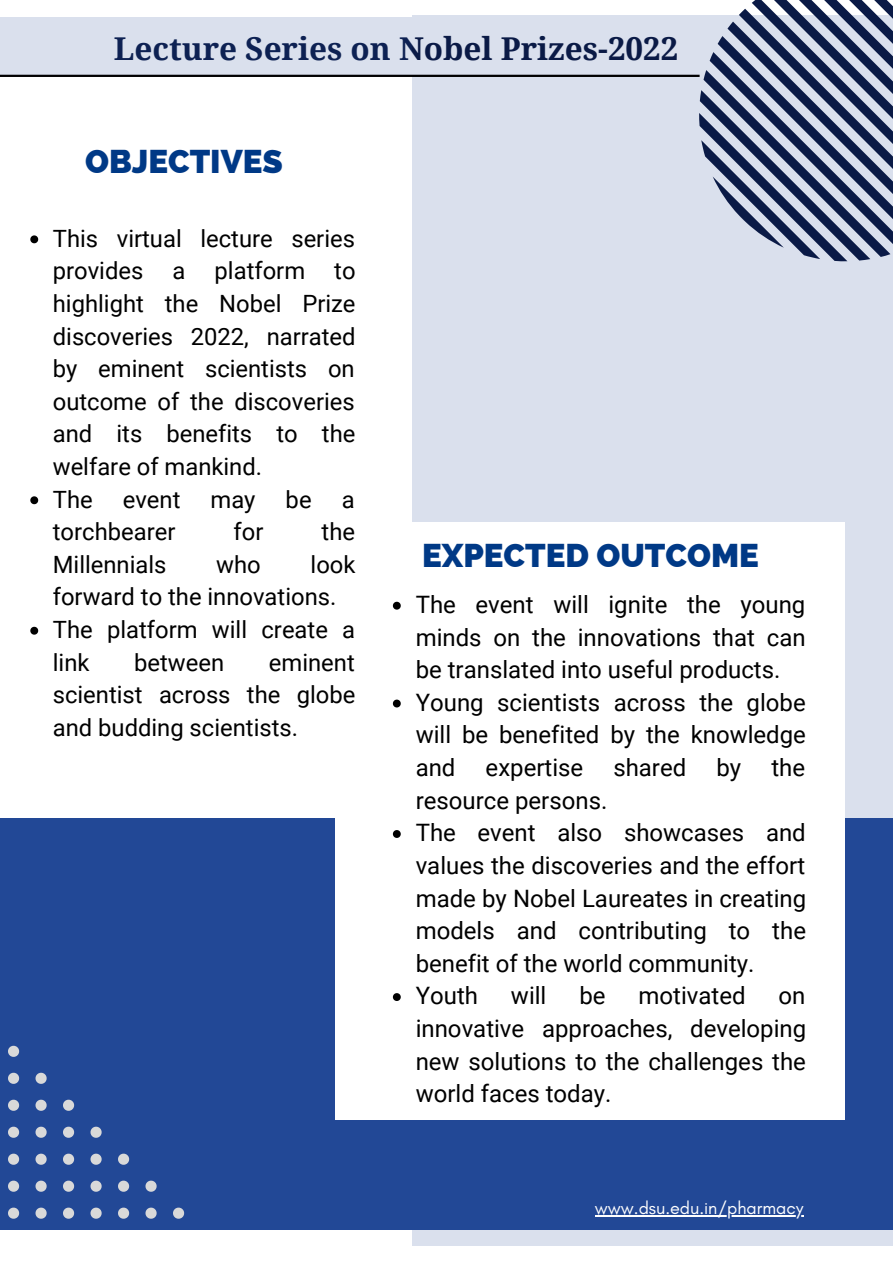
<style>
.page{position:relative;width:893px;height:1264px;background:#fff}
.page>*{position:absolute;margin:0;border:0;box-sizing:border-box;transform-origin:0 0}
.t1{font:800 33px "Raleway";color:#003986}
.t2{font:700 31.5px "Noto Serif";color:#0a1a46}
.t3{font:24px/32.5px "Roboto";color:#000}
.t4{font:23.85px/32.5px "Roboto";color:#000}
.t5{font:18px "Glacial Indifference";color:#fff}
</style>
<div class="page">
<div style="left:412px;top:16px;width:480px;height:1229px;background:#dae0ed"></div>
<div style="left:0;top:818px;width:892px;height:411px;background:#224896"></div>
<div style="left:335px;top:522px;width:510px;height:597px;background:#fff"></div>
<svg style="left:699px;top:0;width:193px;height:261px"></svg>
<svg style="left:8px;top:1045px;width:11px;height:11px"></svg>
<svg style="left:8px;top:1072px;width:11px;height:11px"></svg>
<svg style="left:35px;top:1072px;width:12px;height:11px"></svg>
<svg style="left:8px;top:1099px;width:11px;height:11px"></svg>
<svg style="left:35px;top:1099px;width:12px;height:11px"></svg>
<svg style="left:63px;top:1099px;width:11px;height:11px"></svg>
<svg style="left:8px;top:1126px;width:11px;height:11px"></svg>
<svg style="left:35px;top:1126px;width:12px;height:11px"></svg>
<svg style="left:63px;top:1126px;width:11px;height:11px"></svg>
<svg style="left:90px;top:1126px;width:12px;height:11px"></svg>
<svg style="left:8px;top:1153px;width:11px;height:11px"></svg>
<svg style="left:35px;top:1153px;width:12px;height:11px"></svg>
<svg style="left:63px;top:1153px;width:11px;height:11px"></svg>
<svg style="left:90px;top:1153px;width:12px;height:11px"></svg>
<svg style="left:118px;top:1153px;width:11px;height:11px"></svg>
<svg style="left:8px;top:1180px;width:11px;height:11px"></svg>
<svg style="left:35px;top:1180px;width:12px;height:11px"></svg>
<svg style="left:63px;top:1180px;width:11px;height:11px"></svg>
<svg style="left:90px;top:1180px;width:12px;height:11px"></svg>
<svg style="left:118px;top:1180px;width:11px;height:11px"></svg>
<svg style="left:145px;top:1180px;width:12px;height:11px"></svg>
<svg style="left:8px;top:1207px;width:11px;height:11px"></svg>
<svg style="left:35px;top:1207px;width:12px;height:11px"></svg>
<svg style="left:63px;top:1207px;width:11px;height:11px"></svg>
<svg style="left:90px;top:1207px;width:12px;height:11px"></svg>
<svg style="left:118px;top:1207px;width:11px;height:11px"></svg>
<svg style="left:145px;top:1207px;width:12px;height:11px"></svg>
<svg style="left:173px;top:1207px;width:11px;height:11px"></svg>
<svg style="left:30px;top:235px;width:8px;height:8px"></svg>
<svg style="left:30px;top:496px;width:8px;height:8px"></svg>
<svg style="left:30px;top:626px;width:8px;height:8px"></svg>
<svg style="left:393px;top:601px;width:8px;height:8px"></svg>
<svg style="left:393px;top:699px;width:8px;height:8px"></svg>
<svg style="left:393px;top:830px;width:8px;height:8px"></svg>
<svg style="left:393px;top:993px;width:8px;height:8px"></svg>
<div style="left:0;top:17px;width:412px;height:59px;background:#dae0ed"></div>
<hr style="left:594px;top:1215px;width:209px;height:1px;background:#fff">
<hr style="left:0;top:75px;width:699px;height:2px;background:#000">
<h2 class="t2" style="left:114px;top:26px;width:566px">Lecture Series on Nobel Prizes-2022</h2>
<h1 class="t1" style="left:85px;top:142px;width:199px">OBJECTIVES</h1>
<p class="t4" style="left:53px;top:222px;width:304px">This virtual lecture series provides a platform to highlight the Nobel Prize discoveries 2022, narrated by eminent scientists on outcome of the discoveries and its benefits to the welfare of mankind.<br>The</p>
<p class="t4" style="left:123px;top:483px;width:59px">event</p>
<p class="t4" style="left:210px;top:483px;width:47px">may</p>
<p class="t4" style="left:285px;top:483px;width:27px">be</p>
<p class="t4" style="left:341px;top:483px;width:14px">a</p>
<p class="t4" style="left:53px;top:516px;width:124px">torchbearer</p>
<p class="t4" style="left:233px;top:516px;width:31px">for</p>
<p class="t4" style="left:321px;top:516px;width:35px">the</p>
<p class="t4" style="left:53px;top:548px;width:115px">Millennials</p>
<p class="t4" style="left:216px;top:548px;width:46px">who</p>
<p class="t4" style="left:53px;top:548px;width:304px;text-indent:258px">look forward to the innovations.<br>The platform will create a link</p>
<p class="t4" style="left:134px;top:646px;width:91px">between</p>
<p class="t4" style="left:53px;top:646px;width:304px;text-align:justify;text-indent:216px">eminent scientist across the globe and budding scientists.</p>
<h1 class="t1" style="left:422px;top:536px;width:338px">EXPECTED OUTCOME</h1>
<p class="t3" style="left:415px;top:588px;width:392px">The event will ignite the young minds on the innovations that can be translated into useful products.<br>Young scientists across the globe will be benefited by the knowledge and</p>
<p class="t3" style="left:485px;top:751px;width:99px">expertise</p>
<p class="t3" style="left:613px;top:751px;width:74px">shared</p>
<p class="t3" style="left:716px;top:751px;width:26px">by</p>
<p class="t3" style="left:771px;top:751px;width:35px">the</p>
<p class="t3" style="left:415px;top:784px;width:392px">resource persons.<br>The event also showcases and values the discoveries and the effort made by Nobel Laureates in creating models and contributing to the benefit of the world community.<br>Youth</p>
<p class="t3" style="left:511px;top:979px;width:37px">will</p>
<p class="t3" style="left:579px;top:979px;width:28px">be</p>
<p class="t3" style="left:638px;top:979px;width:109px">motivated</p>
<p class="t3" style="left:415px;top:979px;width:392px;text-align:justify;text-indent:363px">on innovative approaches, developing new solutions to the challenges the world faces today.</p>
<p class="t5" style="left:594px;top:1197px;width:210px">www.dsu.edu.in/pharmacy</p>
</div>
